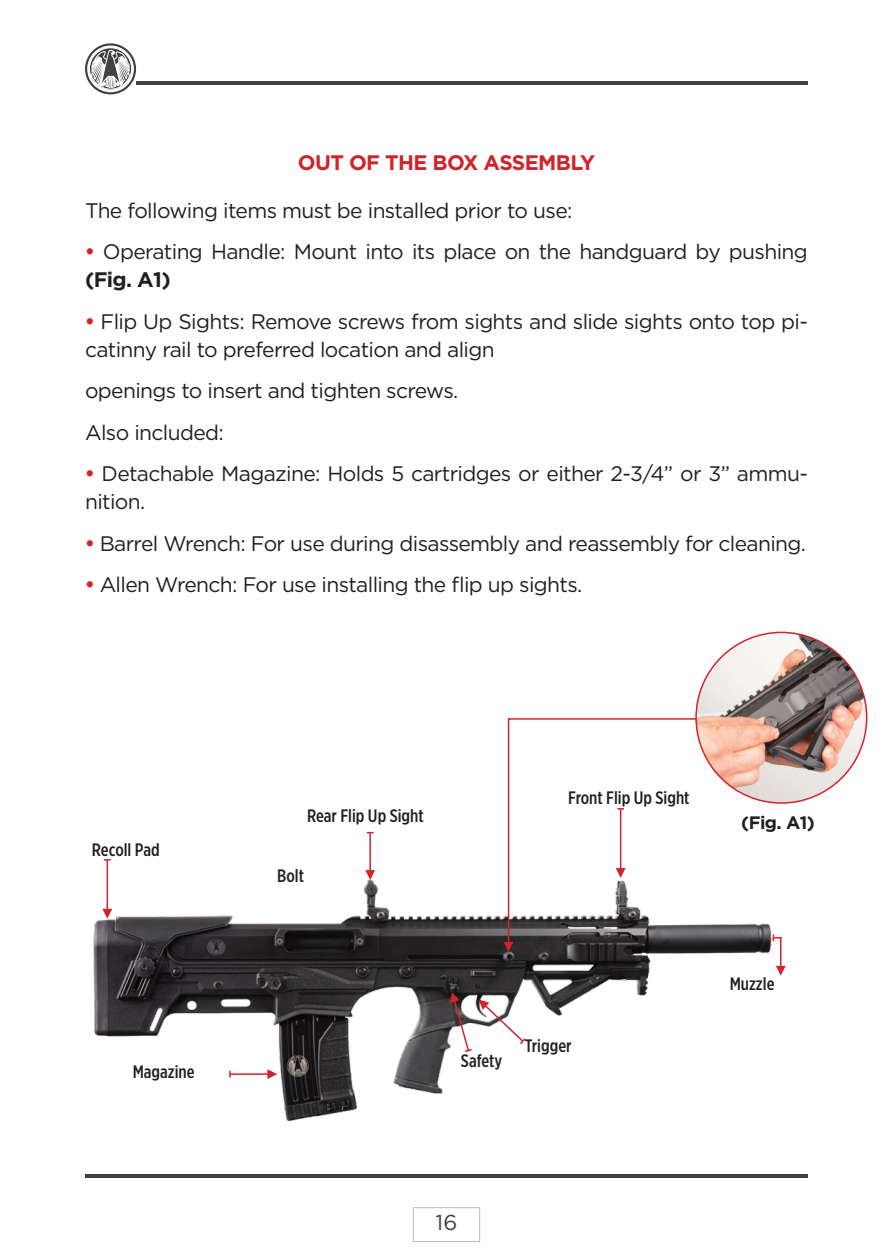
<style>
.page{position:relative;width:893px;height:1259px;background:#fff}
.page>*{position:absolute;margin:0;border:0;box-sizing:border-box;transform-origin:0 0}
.t1{font:21.6px "Gotham";color:#404042}
.metinler{font:21px/28.5px "Gotham";letter-spacing:-.03em;color:#231f20}
.metinler-2{font:700 21px "Gotham";letter-spacing:-.03em;color:#d1232a}
.metinler-3{font:500 18px "Gotham X Narrow";color:#231f20}
.metinler-4{font:700 18px "Gotham";color:#231f20}
.s1{color:#d1232a}
.s2{font-weight:700}
</style>
<div class="page">
<hr style="left:136px;top:82px;width:672px;height:3px;background:#404042">
<hr style="left:85px;top:1174px;width:723px;height:3px;background:#404042">
<div style="left:413px;top:1207px;width:67px;height:34px;border:1px solid #bcbdc0"></div>
<svg style="left:85px;top:43px;width:51px;height:51px"></svg>
<hr style="left:892px;top:106px;width:1px;height:1046px;background:#d1232a">
<img style="left:93px;top:860px;width:691px;height:261px">
<hr style="left:369px;top:832px;width:2px;height:41px;background:#d1232a">
<svg style="left:365px;top:870px;width:10px;height:10px"></svg>
<hr style="left:107px;top:860px;width:1px;height:52px;background:#d1232a">
<svg style="left:102px;top:908px;width:10px;height:10px"></svg>
<hr style="left:230px;top:1073px;width:41px;height:2px;background:#d1232a">
<svg style="left:229px;top:1070px;width:2px;height:7px"></svg>
<svg style="left:267px;top:1069px;width:10px;height:10px"></svg>
<svg style="left:450px;top:992px;width:23px;height:61px"></svg>
<svg style="left:479px;top:999px;width:48px;height:46px"></svg>
<hr style="left:780px;top:937px;width:1px;height:32px;background:#d1232a">
<svg style="left:776px;top:966px;width:10px;height:9px"></svg>
<svg style="left:773px;top:934px;width:8px;height:7px"></svg>
<svg style="left:507px;top:718px;width:203px;height:230px"></svg>
<svg style="left:504px;top:942px;width:9px;height:10px"></svg>
<img style="left:696px;top:632px;width:171px;height:171px;border-radius:85px">
<p class="metinler-2" style="left:298px;top:149px;width:299px">OUT OF THE BOX ASSEMBLY</p>
<p class="metinler" style="left:85px;top:195px;width:489px">The following items must be installed prior to use:</p>
<p class="metinler" style="left:85px;top:237px;width:724px"><span class="s1">•</span> Operating Handle: Mount into its place on the handguard by pushing <span class="s2">(Fig. A1)</span></p>
<p class="metinler" style="left:85px;top:306px;width:724px"><span class="s1">•</span> Flip Up Sights: Remove screws from sights and slide sights onto top pi&shy;catinny rail to preferred location and align</p>
<p class="metinler" style="left:85px;top:376px;width:375px">openings to insert and tighten screws.</p>
<p class="metinler" style="left:85px;top:417px;width:140px">Also included:</p>
<p class="metinler" style="left:85px;top:459px;width:724px"><span class="s1">•</span> Detachable Magazine: Holds 5 cartridges or either 2-3/4” or 3” ammu&shy;nition.</p>
<p class="metinler" style="left:85px;top:528px;width:722px"><span class="s1">•</span> Barrel Wrench: For use during disassembly and reassembly for cleaning.</p>
<p class="metinler" style="left:85px;top:570px;width:499px"><span class="s1">•</span> Allen Wrench: For use installing the flip up sights.</p>
<p class="metinler-3" style="left:92px;top:838px;width:69px">Recoll Pad</p>
<p class="metinler-3" style="left:133px;top:1061px;width:63px">Magazine</p>
<p class="metinler-3" style="left:307px;top:805px;width:118px">Rear Flip Up Sight</p>
<p class="metinler-3" style="left:277px;top:864px;width:28px">Bolt</p>
<p class="metinler-3" style="left:568px;top:786px;width:123px">Front Flip Up Sight</p>
<p class="metinler-3" style="left:461px;top:1049px;width:43px">Safety</p>
<p class="metinler-3" style="left:525px;top:1035px;width:48px">Trigger</p>
<p class="metinler-4" style="left:741px;top:811px;width:75px">(Fig. A1)</p>
<p class="metinler-3" style="left:730px;top:973px;width:46px">Muzzle</p>
<p class="t1" style="left:436px;top:1208px;width:23px">16</p>
</div>
